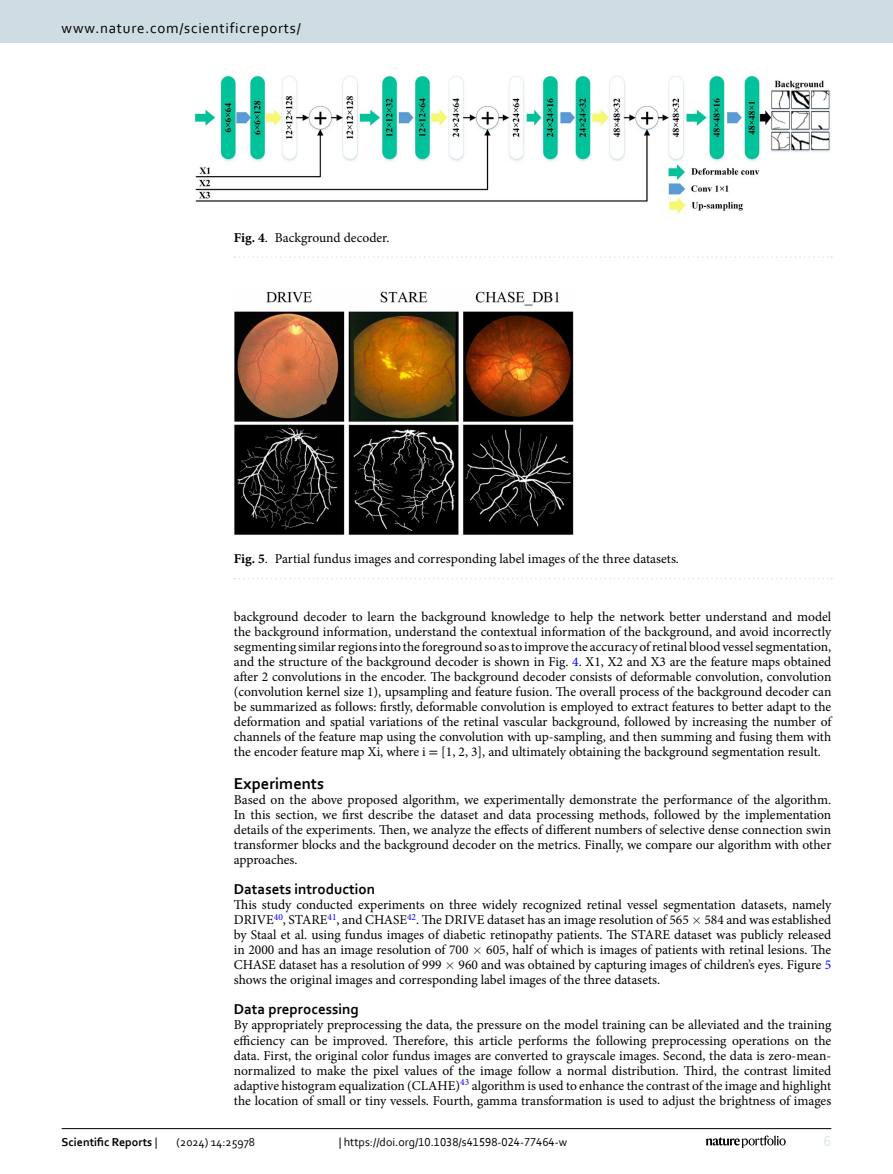
<style>
.page{position:relative;width:893px;height:1174px;background:#fff}
.page>*{position:absolute;margin:0;border:0;box-sizing:border-box;transform-origin:0 0}
.Head_1{font:700 16.5px "Corbel";color:#000}
.Head_2{font:700 15px "Corbel";color:#000}
.t1{font:15px "Corbel";letter-spacing:.05em;color:#000}
.t2{font:15px "Corbel";color:#d9e4eb}
.Body_Text{font:13.5px/15px "Minion Pro";letter-spacing:-.005em;color:#000;text-align:justify}
.Figure_Caption{font:13.5px "Minion Pro";color:#000}
.t3{font:12px "Corbel";color:#000}
.t4{font:700 12px "Corbel";color:#000}
.s1{font-weight:700}
.s2{color:#00f}
.s3{font-family:"STIX"}
.s4{font-family:"CMSY10"}
.s5{font-weight:400}
</style>
<div class="page">
<img style="left:234px;top:291px;width:339px;height:244px">
<svg style="left:235px;top:578px;width:597px;height:1px"></svg>
<img style="left:195px;top:76px;width:635px;height:138px">
<svg style="left:235px;top:256px;width:597px;height:2px"></svg>
<hr style="left:62px;top:1128px;width:769px;height:1px;background:#000">
<svg style="left:706px;top:1135px;width:80px;height:12px"></svg>
<div style="left:0;top:0;width:893px;height:43px;background:#cedde4"></div>
<p class="t1" style="left:62px;top:18px;width:241px">www.nature.com/scientificreports/</p>
<p class="Figure_Caption" style="left:234px;top:228px;width:157px"><span class="s1">Fig. 4</span>. Background decoder.</p>
<p class="Figure_Caption" style="left:234px;top:550px;width:447px"><span class="s1">Fig. 5</span>. Partial fundus images and corresponding label images of the three datasets.</p>
<p class="Body_Text" style="left:234px;top:609px;width:599px">background decoder to learn the background knowledge to help the network better understand and model the background information, understand the contextual information of the background, and avoid incorrectly segmenting similar regions into the foreground so as to improve the accuracy of retinal blood vessel segmentation, and the structure of the background decoder is shown in Fig. <span class="s2">4</span>. X1, X2 and X3 are the feature maps obtained after 2 convolutions in the encoder. The background decoder consists of deformable convolution, convolution (convolution kernel size 1), upsampling and feature fusion. The overall process of the background decoder can be summarized as follows: firstly, deformable convolution is employed to extract features to better adapt to the deformation and spatial variations of the retinal vascular background, followed by increasing the number of channels of the feature map using the convolution with up-sampling, and then summing and fusing them with the encoder feature map Xi, where i <span class="s3">=</span> [1, 2, 3], and ultimately obtaining the background segmentation result.</p>
<p class="Head_1" style="left:234px;top:773px;width:92px">Experiments</p>
<p class="Body_Text" style="left:234px;top:792px;width:599px">Based on the above proposed algorithm, we experimentally demonstrate the performance of the algorithm.<br>In this section, we first describe the dataset and data processing methods, followed by the implementation details of the experiments. Then, we analyze the effects of different numbers of selective dense connection swin transformer blocks and the background decoder on the metrics. Finally, we compare our algorithm with other approaches.</p>
<p class="Head_2" style="left:234px;top:880px;width:143px">Datasets introduction</p>
<p class="Body_Text" style="left:234px;top:897px;width:599px">This study conducted experiments on three widely recognized retinal vessel segmentation datasets, namely DRIVE<sup>40</sup>, STARE<sup>41</sup>, and CHASE<sup>42</sup>. The DRIVE dataset has an image resolution of 565 <span class="s4">×</span> 584 and was established by Staal et al. using fundus images of diabetic retinopathy patients. The STARE dataset was publicly released in 2000 and has an image resolution of 700 <span class="s4">×</span> 605, half of which is images of patients with retinal lesions. The CHASE dataset has a resolution of 999 <span class="s4">×</span> 960 and was obtained by capturing images of children’s eyes. Figure <span class="s2">5 </span>shows the original images and corresponding label images of the three datasets.</p>
<p class="Head_2" style="left:234px;top:1000px;width:126px">Data preprocessing</p>
<p class="Body_Text" style="left:234px;top:1017px;width:599px">By appropriately preprocessing the data, the pressure on the model training can be alleviated and the training efficiency can be improved. Therefore, this article performs the following preprocessing operations on the data. First, the original color fundus images are converted to grayscale images. Second, the data is zero-mean&shy;normalized to make the pixel values of the image follow a normal distribution. Third, the contrast limited adaptive histogram equalization (CLAHE)<sup>43</sup> algorithm is used to enhance the contrast of the image and highlight the location of small or tiny vessels. Fourth, gamma transformation is used to adjust the brightness of images</p>
<p class="t4" style="left:62px;top:1134px;width:97px">Scientific Reports <span class="s5">|</span></p>
<p class="t3" style="left:177px;top:1134px;width:80px">(2024) 14:25978</p>
<p class="t3" style="left:339px;top:1134px;width:230px">| https://doi.org/10.1038/s41598-024-77464-w</p>
<p class="t2" style="left:824px;top:1132px;width:9px">6</p>
</div>
